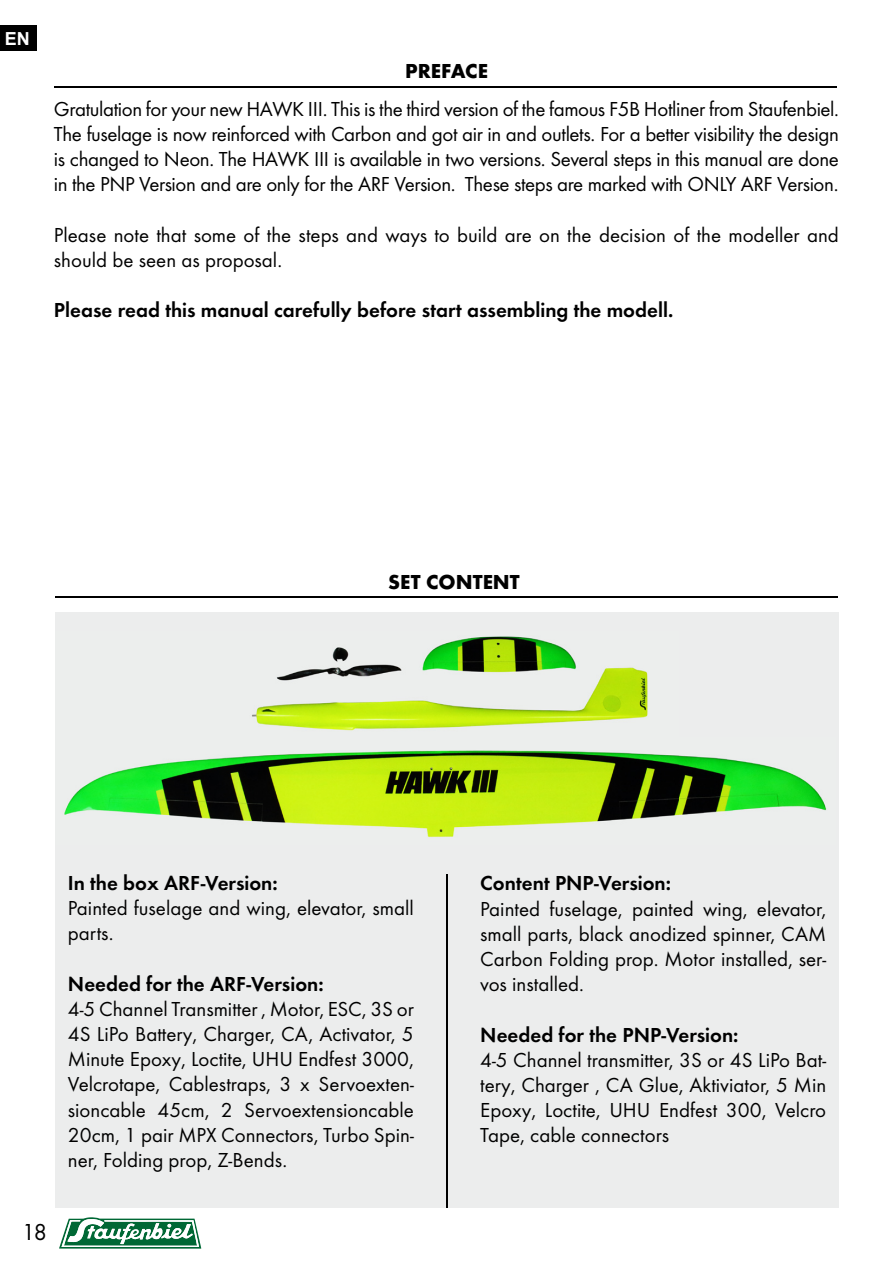
<style>
.page{position:relative;width:893px;height:1263px;background:#fff}
.page>*{position:absolute;margin:0;border:0;box-sizing:border-box;transform-origin:0 0}
.t1{font:24px "Function Pro";color:#000}
.t2{font:21px/25.2px "Function Pro";color:#000;text-align:justify}
.t3{font:600 21px "Function Pro";color:#000}
.t4{font:700 21px "Function Pro";color:#000}
.t5{font:700 18px "Arial";color:#fff}
</style>
<div class="page">
<svg style="left:59px;top:1217px;width:142px;height:32px"></svg>
<div style="left:0;top:26px;width:36px;height:25px;background:#000"></div>
<hr style="left:54px;top:86px;width:782px;height:1px;background:#000">
<div style="left:55px;top:612px;width:784px;height:596px;background:#eceded"></div>
<hr style="left:55px;top:596px;width:782px;height:2px;background:#000">
<img style="left:64px;top:636px;width:763px;height:201px">
<hr style="left:446px;top:874px;width:2px;height:334px;background:#000">
<p class="t5" style="left:5px;top:26px;width:27px">EN</p>
<p class="t4" style="left:405px;top:58px;width:84px">PREFACE</p>
<p class="t2" style="left:54px;top:96px;width:787px">Gratulation for your new HAWK III. This is the third version of the famous F5B Hotliner from Staufenbiel.<br>The fuselage is now reinforced with Carbon and got air in and outlets. For a better visibility the design is changed to Neon. The HAWK III is available in two versions. Several steps in this manual are done in the PNP Version and are only for the ARF Version. These steps are marked with ONLY ARF Version.</p>
<p class="t2" style="left:54px;top:222px;width:786px">Please note that some of the steps and ways to build are on the decision of the modeller and should be seen as proposal.</p>
<p class="t3" style="left:54px;top:298px;width:621px">Please read this manual carefully before start assembling the modell.</p>
<p class="t4" style="left:388px;top:569px;width:133px">SET CONTENT</p>
<p class="t1" style="left:22px;top:1218px;width:27px">18</p>
<p class="t3" style="left:68px;top:870px;width:211px">In the box ARF-Version:</p>
<p class="t2" style="left:68px;top:895px;width:347px">Painted fuselage and wing, elevator, small parts.</p>
<p class="t3" style="left:68px;top:971px;width:257px">Needed for the ARF-Version:</p>
<p class="t2" style="left:68px;top:996px;width:347px">4-5 Channel Transmitter , Motor, ESC, 3S or 4S LiPo Battery, Charger, CA, Activator, 5<br>Minute Epoxy, Loctite, UHU Endfest 3000, Velcrotape, Cablestraps, 3 x Servoexten&shy;sioncable 45cm, 2 Servoextensioncable 20cm, 1 pair MPX Connectors, Turbo Spin&shy;ner, Folding prop, Z-Bends.</p>
<p class="t3" style="left:480px;top:871px;width:192px">Content PNP-Version:</p>
<p class="t2" style="left:480px;top:896px;width:347px">Painted fuselage, painted wing, elevator, small parts, black anodized spinner, CAM Carbon Folding prop. Motor installed, ser&shy;vos installed.</p>
<p class="t3" style="left:480px;top:1022px;width:260px">Needed for the PNP-Version:</p>
<p class="t2" style="left:480px;top:1047px;width:347px">4-5 Channel transmitter, 3S or 4S LiPo Bat&shy;tery, Charger , CA Glue, Aktiviator, 5 Min Epoxy, Loctite, UHU Endfest 300, Velcro Tape, cable connectors</p>
</div>
